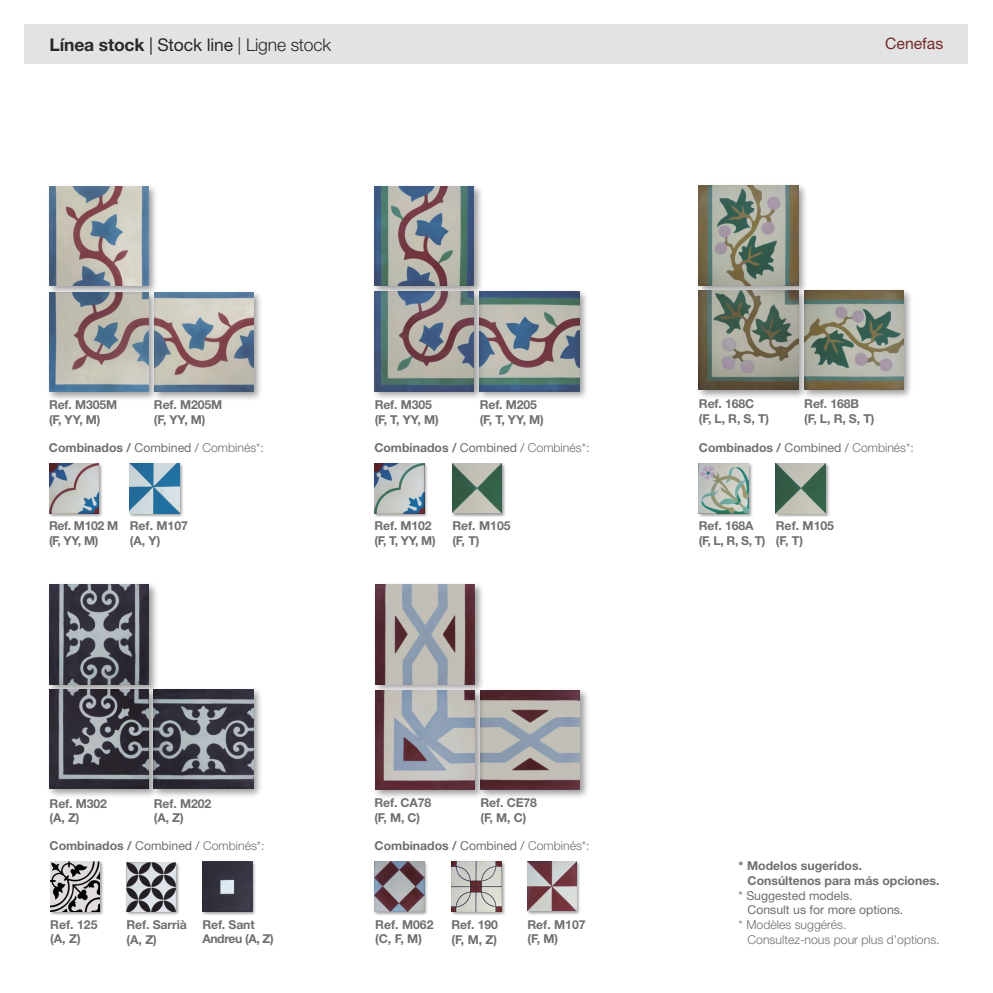
<style>
.page{position:relative;width:993px;height:993px;background:#fff}
.page>*{position:absolute;margin:0;border:0;box-sizing:border-box;transform-origin:0 0}
.t1{font:300 17.5px "Helvetica Neue LT Std";letter-spacing:-.01em;color:#282827}
.t2{font:15.75px "Helvetica Neue LT Std";color:#752b2d}
.t3{font:700 12.25px/14.7px "Helvetica Neue LT Std";color:#706f6f}
.t4{font:300 12.25px/14.7px "Helvetica Neue LT Std";color:#706f6f}
.t5{font:12.25px/14.7px "Helvetica Neue LT Std";color:#706f6f}
.t6{font:700 12.25px/14.7px "Helvetica Neue LT Std";letter-spacing:-.02em;color:#706f6f}
.t7{font:700 12.25px/14.7px "Helvetica Neue LT Std";letter-spacing:-.03em;color:#706f6f}
.s1{font-weight:700}
.s2{font-weight:400}
.s3{font-weight:300}
</style>
<div class="page">
<div style="left:151px;top:686px;width:112px;height:112px;background:#000;opacity:.4"></div>
<img style="left:159px;top:689px;width:94px;height:99px">
<div style="left:47px;top:581px;width:112px;height:113px;background:#000;opacity:.4"></div>
<img style="left:50px;top:584px;width:99px;height:100px">
<div style="left:47px;top:686px;width:112px;height:112px;background:#000;opacity:.4"></div>
<img style="left:50px;top:689px;width:99px;height:99px">
<div style="left:477px;top:687px;width:113px;height:112px;background:#000;opacity:.4"></div>
<img style="left:485px;top:689px;width:94px;height:100px">
<div style="left:372px;top:581px;width:113px;height:113px;background:#000;opacity:.4"></div>
<img style="left:375px;top:584px;width:99px;height:99px">
<div style="left:372px;top:687px;width:113px;height:112px;background:#000;opacity:.4"></div>
<img style="left:375px;top:689px;width:99px;height:100px">
<div style="left:801px;top:287px;width:112px;height:112px;background:#000;opacity:.4"></div>
<img style="left:808px;top:290px;width:95px;height:99px">
<div style="left:696px;top:183px;width:112px;height:112px;background:#000;opacity:.4"></div>
<img style="left:698px;top:186px;width:100px;height:99px">
<div style="left:696px;top:287px;width:112px;height:112px;background:#000;opacity:.4"></div>
<img style="left:698px;top:290px;width:100px;height:99px">
<div style="left:477px;top:289px;width:112px;height:112px;background:#000;opacity:.4"></div>
<img style="left:484px;top:292px;width:95px;height:99px">
<div style="left:372px;top:183px;width:112px;height:112px;background:#000;opacity:.4"></div>
<img style="left:374px;top:186px;width:100px;height:99px">
<div style="left:372px;top:289px;width:112px;height:112px;background:#000;opacity:.4"></div>
<img style="left:374px;top:292px;width:100px;height:99px">
<div style="left:151px;top:289px;width:112px;height:112px;background:#000;opacity:.4"></div>
<img style="left:158px;top:292px;width:95px;height:99px">
<div style="left:46px;top:289px;width:112px;height:112px;background:#000;opacity:.4"></div>
<img style="left:49px;top:296px;width:99px;height:95px">
<div style="left:46px;top:184px;width:112px;height:112px;background:#000;opacity:.4"></div>
<img style="left:49px;top:186px;width:99px;height:100px">
<div style="left:125px;top:861px;width:55px;height:54px;background:#000;opacity:.4"></div>
<img style="left:126px;top:862px;width:50px;height:49px">
<div style="left:201px;top:860px;width:55px;height:55px;background:#000;opacity:.4"></div>
<img style="left:202px;top:861px;width:50px;height:50px">
<div style="left:373px;top:462px;width:55px;height:55px;background:#000;opacity:.4"></div>
<img style="left:374px;top:463px;width:50px;height:50px">
<div style="left:48px;top:462px;width:55px;height:55px;background:#000;opacity:.4"></div>
<img style="left:49px;top:463px;width:50px;height:50px">
<div style="left:49px;top:860px;width:55px;height:55px;background:#000;opacity:.4"></div>
<img style="left:50px;top:861px;width:50px;height:50px">
<div style="left:697px;top:462px;width:55px;height:55px;background:#000;opacity:.4"></div>
<img style="left:698px;top:463px;width:50px;height:50px">
<div style="left:373px;top:860px;width:55px;height:55px;background:#000;opacity:.4"></div>
<img style="left:374px;top:861px;width:50px;height:50px">
<div style="left:450px;top:860px;width:55px;height:55px;background:#000;opacity:.4"></div>
<img style="left:451px;top:861px;width:50px;height:50px">
<div style="left:526px;top:860px;width:54px;height:55px;background:#000;opacity:.4"></div>
<img style="left:527px;top:861px;width:49px;height:49px">
<div style="left:774px;top:462px;width:55px;height:55px;background:#000;opacity:.4"></div>
<img style="left:775px;top:463px;width:50px;height:50px">
<div style="left:451px;top:462px;width:55px;height:55px;background:#000;opacity:.4"></div>
<img style="left:452px;top:463px;width:50px;height:49px">
<div style="left:128px;top:462px;width:56px;height:55px;background:#000;opacity:.4"></div>
<img style="left:130px;top:463px;width:49px;height:50px">
<div style="left:25px;top:25px;width:942px;height:39px;background:#e3e3e3"></div>
<h1 class="t1" style="left:50px;top:34px;width:283px"><span class="s1">Línea stock</span> <span class="s2">| Stock line</span> | Ligne stock</h1>
<p class="t2" style="left:884px;top:34px;width:60px">Cenefas</p>
<p class="t3" style="left:49px;top:397px;width:70px">Ref. M305M (F, YY, M)</p>
<p class="t3" style="left:154px;top:397px;width:70px">Ref. M205M (F, YY, M)</p>
<p class="t3" style="left:374px;top:397px;width:66px">Ref. M305 (F, T, YY, M)</p>
<p class="t3" style="left:479px;top:397px;width:66px">Ref. M205 (F, T, YY, M)</p>
<p class="t3" style="left:698px;top:396px;width:72px">Ref. 168C (F, L, R, S, T)</p>
<p class="t3" style="left:804px;top:396px;width:72px">Ref. 168B (F, L, R, S, T)</p>
<p class="t3" style="left:49px;top:439px;width:216px">Combinados / <span class="s2">Combined /</span> <span class="s3">Combinés*:</span></p>
<p class="t3" style="left:374px;top:439px;width:216px">Combinados / <span class="s2">Combined /</span> <span class="s3">Combinés*:</span></p>
<p class="t3" style="left:698px;top:439px;width:216px">Combinados / <span class="s2">Combined /</span> <span class="s3">Combinés*:</span></p>
<p class="t7" style="left:49px;top:518px;width:71px">Ref. M102 M (F, YY, M)</p>
<p class="t3" style="left:130px;top:518px;width:60px">Ref. M107 (A, Y)</p>
<p class="t3" style="left:452px;top:518px;width:60px">Ref. M105 (F, T)</p>
<p class="t3" style="left:374px;top:518px;width:63px">Ref. M102 (F, T, YY, M)</p>
<p class="t3" style="left:698px;top:518px;width:68px">Ref. 168A (F, L, R, S, T)</p>
<p class="t3" style="left:775px;top:518px;width:60px">Ref. M105 (F, T)</p>
<p class="t3" style="left:50px;top:795px;width:59px">Ref. M302 (A, Z)</p>
<p class="t3" style="left:154px;top:795px;width:59px">Ref. M202 (A, Z)</p>
<p class="t3" style="left:374px;top:795px;width:58px">Ref. CA78 (F, M, C)</p>
<p class="t3" style="left:480px;top:795px;width:58px">Ref. CE78 (F, M, C)</p>
<p class="t3" style="left:50px;top:837px;width:216px">Combinados / <span class="s2">Combined /</span> <span class="s3">Combinés*:</span></p>
<p class="t3" style="left:374px;top:837px;width:216px">Combinados / <span class="s2">Combined /</span> <span class="s3">Combinés*:</span></p>
<p class="t6" style="left:202px;top:916px;width:73px">Ref. Sant<br>Andreu (A, Z)</p>
<p class="t3" style="left:527px;top:916px;width:60px">Ref. M107 (F, M)</p>
<p class="t3" style="left:50px;top:916px;width:49px">Ref. 125 (A, Z)</p>
<p class="t3" style="left:375px;top:916px;width:60px">Ref. M062 (C, F, M)</p>
<p class="t3" style="left:126px;top:916px;width:62px">Ref. Sarrià (A, Z)</p>
<p class="t3" style="left:451px;top:916px;width:48px">Ref. 190 (F, M, Z)</p>
<p class="t3" style="left:747px;top:857px;width:193px;text-indent:-9px">* Modelos sugeridos.<br>Consúltenos para más opciones.</p>
<p class="t5" style="left:747px;top:887px;width:157px;text-indent:-9px">* Suggested models.<br>Consult us for more options.</p>
<p class="t4" style="left:747px;top:916px;width:193px;text-indent:-9px">* Modèles suggérés.<br>Consultez-nous pour plus d’options.</p>
</div>
